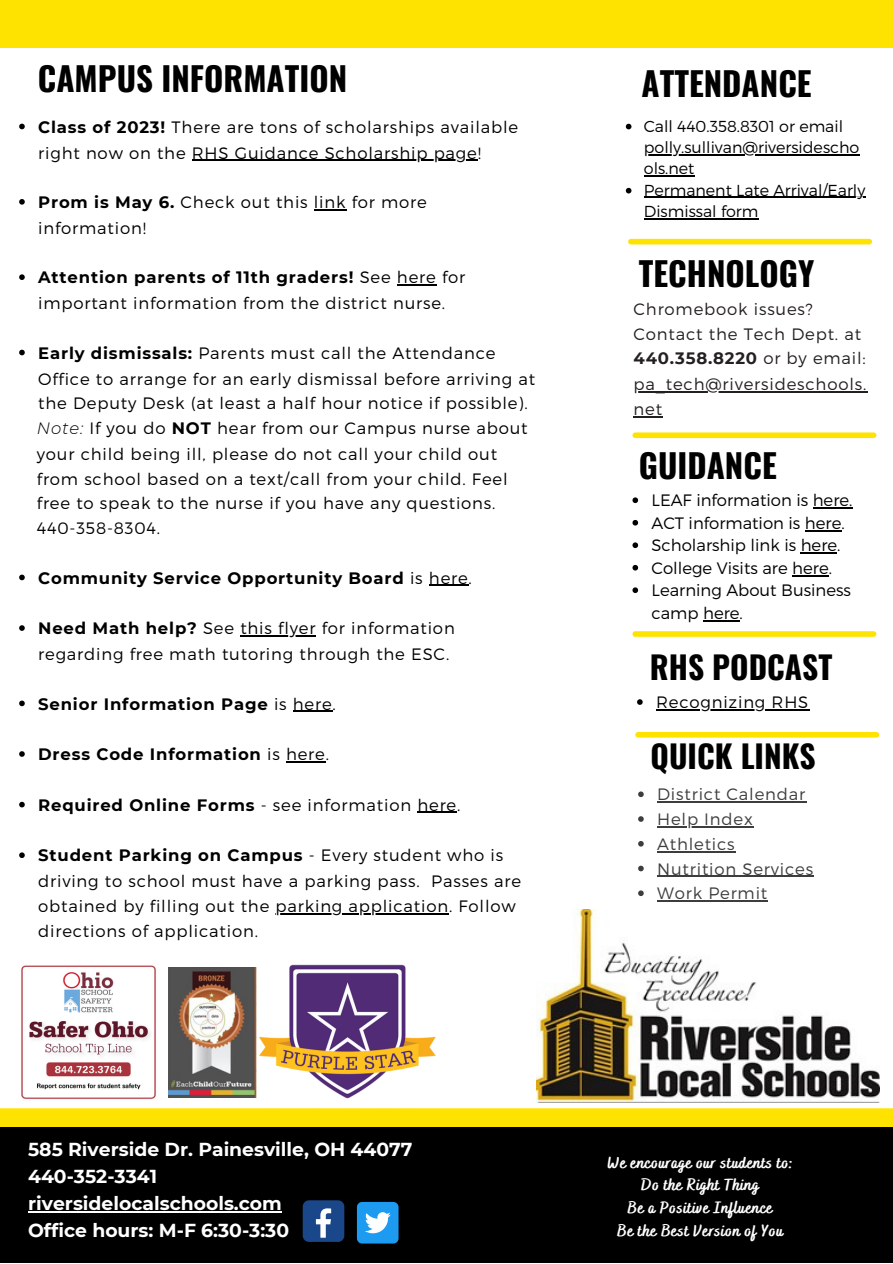
<style>
.page{position:relative;width:893px;height:1264px;background:#fff}
.page>*{position:absolute;margin:0;border:0;box-sizing:border-box;transform-origin:0 0}
.t1{font:700 33px "Oswald";color:#000}
.t2{font:700 31.5px "Oswald";color:#000}
.t3{font:700 18.75px/27px "Montserrat";color:#fff}
.t4{font:300 16.5px/25px "Montserrat";letter-spacing:.05em;color:#000}
.t5{font:300 16.5px/22.5px "Montserrat";color:#000}
.t6{font:700 16.5px "Montserrat";letter-spacing:.05em;color:#000}
.t7{font:300 16.5px/25px "Montserrat";letter-spacing:.05em;color:#242021}
.t8{font:300 16.5px/24.8px "Montserrat";letter-spacing:.05em;color:#3d3d3d}
.t9{font:800 16.35px/22.5px "Bakerie Smooth";letter-spacing:.05em;color:#fff;text-align:center}
.t10{font:300 15.9px/21.3px "Montserrat";color:#000}
.s1{font-weight:700}
.s2{font-style:italic}
.s3{font-weight:300}
</style>
<div class="page">
<div style="left:0;top:0;width:892px;height:47px;background:#ffe300"></div>
<div style="left:635px;top:432px;width:238px;height:6px;background:#ffe300"></div>
<div style="left:638px;top:732px;width:238px;height:5px;background:#ffe300"></div>
<div style="left:635px;top:631px;width:238px;height:6px;background:#ffe300"></div>
<svg style="left:638px;top:791px;width:5px;height:6px"></svg>
<hr style="left:657px;top:801px;width:149px;height:1px;background:#3d3d3d">
<svg style="left:638px;top:816px;width:5px;height:5px"></svg>
<hr style="left:657px;top:826px;width:96px;height:1px;background:#3d3d3d">
<svg style="left:638px;top:841px;width:5px;height:5px"></svg>
<hr style="left:657px;top:851px;width:78px;height:1px;background:#3d3d3d">
<svg style="left:638px;top:865px;width:5px;height:6px"></svg>
<hr style="left:657px;top:875px;width:156px;height:2px;background:#3d3d3d">
<svg style="left:638px;top:890px;width:5px;height:6px"></svg>
<hr style="left:657px;top:900px;width:111px;height:1px;background:#3d3d3d">
<div style="left:630px;top:239px;width:239px;height:5px;background:#ffe300"></div>
<img style="left:536px;top:909px;width:343px;height:193px">
<img style="left:256px;top:964px;width:180px;height:135px">
<img style="left:21px;top:965px;width:135px;height:134px">
<img style="left:169px;top:967px;width:87px;height:130px">
<div style="left:0;top:1108px;width:892px;height:19px;background:#ffe300"></div>
<div style="left:0;top:1127px;width:892px;height:135px;background:#000"></div>
<hr style="left:28px;top:1211px;width:254px;height:1px;background:#fff">
<div style="left:303px;top:1200px;width:41px;height:41px;background:#1a4789;border-radius:6px"></div>
<svg style="left:316px;top:1208px;width:15px;height:29px"></svg>
<div style="left:357px;top:1201px;width:41px;height:42px;background:#1d9bf0;border-radius:5px"></div>
<svg style="left:365px;top:1212px;width:25px;height:21px"></svg>
<svg style="left:19px;top:124px;width:6px;height:5px"></svg>
<hr style="left:192px;top:160px;width:285px;height:1px;background:#000">
<svg style="left:19px;top:199px;width:6px;height:6px"></svg>
<hr style="left:314px;top:209px;width:32px;height:1px;background:#000">
<svg style="left:19px;top:274px;width:6px;height:6px"></svg>
<hr style="left:397px;top:284px;width:39px;height:1px;background:#000">
<svg style="left:19px;top:350px;width:6px;height:5px"></svg>
<svg style="left:19px;top:574px;width:6px;height:6px"></svg>
<hr style="left:429px;top:584px;width:39px;height:2px;background:#000">
<svg style="left:19px;top:625px;width:6px;height:6px"></svg>
<hr style="left:240px;top:635px;width:76px;height:1px;background:#000">
<svg style="left:19px;top:700px;width:6px;height:6px"></svg>
<hr style="left:293px;top:710px;width:39px;height:1px;background:#000">
<svg style="left:19px;top:751px;width:6px;height:5px"></svg>
<hr style="left:286px;top:761px;width:40px;height:1px;background:#000">
<svg style="left:19px;top:801px;width:6px;height:6px"></svg>
<hr style="left:417px;top:812px;width:40px;height:1px;background:#000">
<svg style="left:19px;top:852px;width:6px;height:6px"></svg>
<hr style="left:275px;top:913px;width:174px;height:1px;background:#000">
<hr style="left:633px;top:391px;width:234px;height:1px;background:#242021">
<hr style="left:633px;top:416px;width:30px;height:1px;background:#242021">
<svg style="left:637px;top:699px;width:5px;height:6px"></svg>
<hr style="left:656px;top:709px;width:153px;height:1px;background:#000">
<svg style="left:632px;top:497px;width:6px;height:6px"></svg>
<hr style="left:812px;top:507px;width:40px;height:1px;background:#000">
<svg style="left:632px;top:520px;width:6px;height:5px"></svg>
<hr style="left:804px;top:530px;width:37px;height:1px;background:#000">
<svg style="left:632px;top:542px;width:6px;height:6px"></svg>
<hr style="left:800px;top:552px;width:37px;height:1px;background:#000">
<svg style="left:632px;top:565px;width:6px;height:5px"></svg>
<hr style="left:792px;top:575px;width:36px;height:1px;background:#000">
<svg style="left:632px;top:587px;width:6px;height:6px"></svg>
<hr style="left:703px;top:620px;width:36px;height:1px;background:#000">
<svg style="left:625px;top:124px;width:6px;height:5px"></svg>
<hr style="left:643px;top:154px;width:216px;height:1px;background:#000">
<hr style="left:643px;top:175px;width:51px;height:2px;background:#000">
<svg style="left:625px;top:188px;width:6px;height:5px"></svg>
<hr style="left:643px;top:197px;width:222px;height:1px;background:#000">
<hr style="left:643px;top:218px;width:115px;height:1px;background:#000">
<h1 class="t1" style="left:38px;top:52px;width:311px">CAMPUS INFORMATION</h1>
<p class="t4" style="left:38px;top:113px;width:481px;line-height:25.8px"><span class="s1">Class of 2023!</span> There are tons of scholarships available right now on the RHS Guidance Scholarship page!</p>
<p class="t4" style="left:38px;top:188px;width:390px;line-height:25.8px"><span class="s1">Prom is May 6.</span> Check out this link for more information!</p>
<p class="t4" style="left:38px;top:264px;width:428px;line-height:25.8px"><span class="s1">Attention parents of 11th graders!</span> See here for important information from the district nurse.</p>
<p class="t4" style="left:38px;top:339px;width:498px"><span class="s1">Early dismissals:</span> Parents must call the Attendance<br>Office to arrange for an early dismissal before arriving at the Deputy Desk (at least a half hour notice if possible).</p>
<p class="t4" style="left:37px;top:415px;width:492px"><span class="s2">Note:</span> If you do <span class="s1">NOT</span> hear from our Campus nurse about your child being ill, please do not call your child out from school based on a text/call from your child. Feel free to speak to the nurse if you have any questions.<br>440-358-8304.</p>
<p class="t6" style="left:38px;top:567px;width:435px">Community Service Opportunity Board <span class="s3">is here.</span></p>
<p class="t4" style="left:38px;top:614px;width:418px;line-height:25.8px"><span class="s1">Need Math help?</span> See this flyer for information regarding free math tutoring through the ESC.</p>
<p class="t6" style="left:38px;top:693px;width:299px">Senior Information Page <span class="s3">is here.</span></p>
<p class="t6" style="left:38px;top:744px;width:292px">Dress Code Information <span class="s3">is here.</span></p>
<p class="t4" style="left:38px;top:791px;width:423px"><span class="s1">Required Online Forms</span> - see information here.</p>
<p class="t4" style="left:38px;top:842px;width:484px"><span class="s1">Student Parking on Campus</span> - Every student who is driving to school must have a parking pass. Passes are obtained by filling out the parking application. Follow directions of application.</p>
<h1 class="t1" style="left:641px;top:58px;width:172px">ATTENDANCE</h1>
<p class="t10" style="left:643px;top:114px;width:223px">Call 440.358.8301 or email polly.sullivan@riversidescho ols.net<br>Permanent Late Arrival/Early<br>Dismissal form</p>
<h1 class="t1" style="left:639px;top:248px;width:177px">TECHNOLOGY</h1>
<p class="t7" style="left:633px;top:296px;width:234px">Chromebook issues?<br>Contact the Tech Dept. at<br><span class="s1">440.358.8220</span> or by email: pa_tech@riversideschools. net</p>
<h1 class="t1" style="left:639px;top:439px;width:139px">GUIDANCE</h1>
<p class="t5" style="left:651px;top:488px;width:202px">LEAF information is here.<br>ACT information is here.<br>Scholarship link is here.<br>College Visits are here.<br>Learning About Business camp here.</p>
<h2 class="t2" style="left:650px;top:643px;width:184px">RHS PODCAST</h2>
<p class="t4" style="left:656px;top:689px;width:154px">Recognizing RHS</p>
<h2 class="t2" style="left:650px;top:731px;width:167px">QUICK LINKS</h2>
<p class="t8" style="left:657px;top:781px;width:157px">District Calendar<br>Help Index<br>Athletics<br>Nutrition Services<br>Work Permit</p>
<p class="t3" style="left:18px;top:1134px;width:374px">585 Riverside Dr. Painesville, OH 4407<br>440-352-3 41 riversidelocalschools.com<br>Office hours: M-F 6:30-3:30</p>
<p class="t3" style="left:28px;top:1135px;width:386px">585 Riverside Dr. Painesville, OH 44077<br>440-352-3341 riversidelocalschools.com<br>Office hours: M-F 6:30-3:30</p>
<p class="t9" style="left:607px;top:1152px;width:186px">We encourage our students to:<br>Do the Right Thing<br>Be a Positive Influence<br>Be the Best Version of You</p>
</div>
